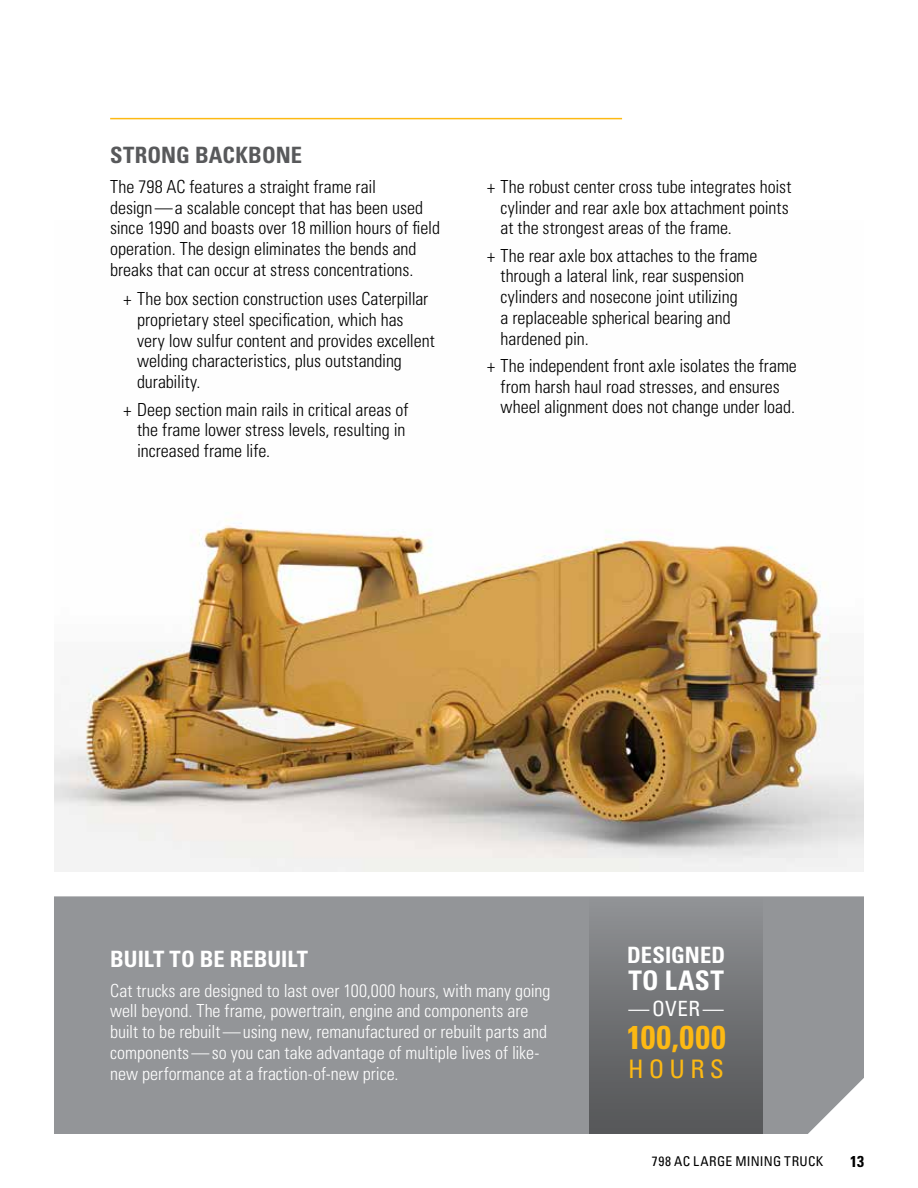
<style>
.page{position:relative;width:918px;height:1188px;background:#fff}
.page>*{position:absolute;margin:0;border:0;box-sizing:border-box;transform-origin:0 0}
.t1{font:700 condensed 33px "Univers LT Std";letter-spacing:.035em;color:#fdb913}
.t2{font:700 condensed 27px "Univers LT Std";letter-spacing:.02em;color:#fff}
.t3{font:condensed 25.5px "Univers LT Std";letter-spacing:.2em;color:#fdb913}
.t4{font:700 condensed 22.5px "Univers LT Std";color:#fff}
.t5{font:700 condensed 22.5px "Univers LT Std";color:#58595b}
.t6{font:condensed 21px "Univers LT Std";color:#fff}
.t7{font:300 condensed 18px/20.7px "Univers LT Std";color:#000}
.t8{font:300 condensed 18px/20.7px "Univers LT Std";color:#fff}
.t9{font:700 condensed 15.75px "Univers LT Std";color:#000}
.t10{font:condensed 13.5px "Univers LT Std";letter-spacing:.025em;color:#000}
</style>
<div class="page">
<img style="left:54px;top:519px;width:810px;height:352px">
<div style="left:54px;top:896px;width:810px;height:238px;background:#939598"></div>
<div style="left:590px;top:896px;width:173px;height:238px;background:linear-gradient(to bottom,#909295,#535456)"></div>
<hr style="left:110px;top:118px;width:512px;height:1px;background:#fdb913">
<p class="t5" style="left:110px;top:141px;width:193px">STRONG BACKBONE</p>
<p class="t7" style="left:110px;top:176px;width:331px">The 798 AC features a straight frame rail design—a scalable concept that has been used since 1990 and boasts over 18 million hours of field operation. The design eliminates the bends and breaks that can occur at stress concentrations.</p>
<p class="t7" style="left:137px;top:289px;width:299px;text-indent:-14px">+ The box section construction uses Caterpillar proprietary steel specification, which has very low sulfur content and provides excellent welding characteristics, plus outstanding durability.</p>
<p class="t7" style="left:137px;top:399px;width:273px;text-indent:-14px">+ Deep section main rails in critical areas of the frame lower stress levels, resulting in increased frame life.</p>
<p class="t7" style="left:501px;top:176px;width:292px;text-indent:-14px">+ The robust center cross tube integrates hoist cylinder and rear axle box attachment points at the strongest areas of the frame.</p>
<p class="t7" style="left:501px;top:245px;width:259px;text-indent:-14px">+ The rear axle box attaches to the frame through a lateral link, rear suspension cylinders and nosecone joint utilizing<br>a replaceable spherical bearing and hardened pin.</p>
<p class="t7" style="left:501px;top:355px;width:298px;text-indent:-14px">+ The independent front axle isolates the frame from harsh haul road stresses, and ensures wheel alignment does not change under load.</p>
<p class="t4" style="left:110px;top:945px;width:199px">BUILT TO BE REBUILT</p>
<p class="t8" style="left:110px;top:980px;width:442px">Cat trucks are designed to last over 100,000 hours, with many going well beyond. The frame, powertrain, engine and components are built to be rebuilt—using new, remanufactured or rebuilt parts and components—so you can take advantage of multiple lives of like&shy;new performance at a fraction-of-new price.</p>
<p class="t4" style="left:627px;top:941px;width:99px">DESIGNED</p>
<h2 class="t2" style="left:628px;top:964px;width:97px">TO LAST</h2>
<p class="t6" style="left:629px;top:995px;width:97px">—OVER—</p>
<h1 class="t1" style="left:627px;top:1017px;width:101px">100,000</h1>
<h3 class="t3" style="left:628px;top:1053px;width:97px">HOURS</h3>
<p class="t10" style="left:652px;top:1153px;width:173px">798 AC LARGE MINING TRUCK</p>
<p class="t9" style="left:850px;top:1151px;width:15px">13</p>
</div>
